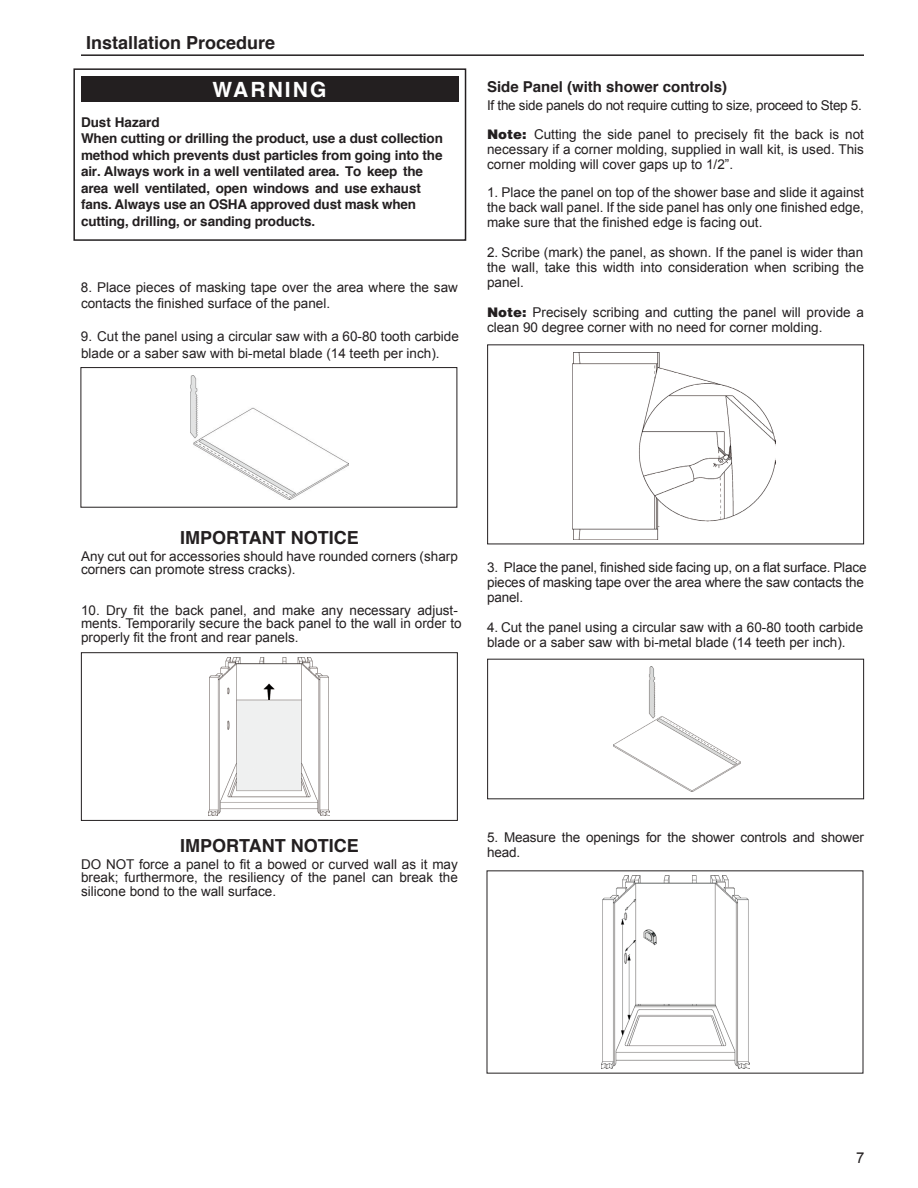
<style>
.page{position:relative;width:918px;height:1188px;background:#fff}
.page>*{position:absolute;margin:0;border:0;box-sizing:border-box;transform-origin:0 0}
.t1{font:700 21px "Helvetica";letter-spacing:.1em;color:#fff}
.t2{font:700 18px "Helvetica";color:#231f20}
.t3{font:700 15px "Helvetica";color:#231f20}
.t4{font:15px "Arial";color:#231f20}
.t5{font:13.5px/15px "Arial";color:#231f20}
.t6{font:700 13.5px/16.5px "Helvetica";letter-spacing:-.01em;color:#231f20}
.t7{font:13.5px "Arial";letter-spacing:-.02em;color:#231f20}
.s1{font-family:"Helvetica";font-weight:900}
</style>
<div class="page">
<div style="left:81px;top:76px;width:378px;height:26px;background:#231f20"></div>
<hr style="left:81px;top:54px;width:783px;height:2px;background:#231f20">
<div style="left:73px;top:68px;width:393px;height:173px;border:1px solid #231f20"></div>
<img style="left:190px;top:376px;width:159px;height:123px">
<div style="left:81px;top:367px;width:376px;height:141px;border:1px solid #231f20"></div>
<img style="left:572px;top:352px;width:204px;height:187px">
<div style="left:487px;top:344px;width:377px;height:200px;border:1px solid #231f20"></div>
<img style="left:208px;top:658px;width:122px;height:158px">
<div style="left:81px;top:652px;width:377px;height:169px;border:1px solid #231f20"></div>
<img style="left:613px;top:667px;width:128px;height:124px">
<img style="left:602px;top:876px;width:148px;height:192px">
<p class="t2" style="left:86px;top:28px;width:191px">Installation Procedure</p>
<p class="t1" style="left:212px;top:72px;width:116px">WARNING</p>
<p class="t6" style="left:81px;top:114px;width:363px">Dust Hazard<br>When cutting or drilling the product, use a dust collection method which prevents dust particles from going into the air. Always work in a well ventilated area. To keep the area well ventilated, open windows and use exhaust fans. Always use an OSHA approved dust mask when cutting, drilling, or sanding products.</p>
<p class="t5" style="left:81px;top:279px;width:378px;line-height:16.5px">8. Place pieces of masking tape over the area where the saw contacts the finished surface of the panel.</p>
<p class="t5" style="left:81px;top:328px;width:380px;line-height:16.5px">9. Cut the panel using a circular saw with a 60-80 tooth carbide blade or a saber saw with bi-metal blade (14 teeth per inch).</p>
<p class="t3" style="left:487px;top:75px;width:242px">Side Panel (with shower controls)</p>
<p class="t7" style="left:487px;top:97px;width:376px">If the side panels do not require cutting to size, proceed to Step 5.</p>
<p class="t5" style="left:487px;top:127px;width:378px;text-align:justify"><span class="s1">Note:</span> Cutting the side panel to precisely fit the back is not necessary if a corner molding, supplied in wall kit, is used. This corner molding will cover gaps up to 1/2”.</p>
<p class="t5" style="left:487px;top:185px;width:378px;text-align:justify">1. Place the panel on top of the shower base and slide it against the back wall panel. If the side panel has only one finished edge, make sure that the finished edge is facing out.</p>
<p class="t5" style="left:487px;top:245px;width:378px;text-align:justify">2. Scribe (mark) the panel, as shown. If the panel is wider than the wall, take this width into consideration when scribing the panel.</p>
<p class="t5" style="left:487px;top:305px;width:378px"><span class="s1">Note:</span> Precisely scribing and cutting the panel will provide a clean 90 degree corner with no need for corner molding.</p>
<p class="t2" style="left:180px;top:523px;width:180px">IMPORTANT NOTICE</p>
<p class="t5" style="left:81px;top:549px;width:378px;line-height:13.5px">Any cut out for accessories should have rounded corners (sharp corners can promote stress cracks).</p>
<p class="t5" style="left:81px;top:603px;width:382px;line-height:13.5px">10. Dry fit the back panel, and make any necessary adjust&shy;ments. Temporarily secure the back panel to the wall in order to properly fit the front and rear panels.</p>
<p class="t5" style="left:487px;top:560px;width:381px">3. Place the panel, finished side facing up, on a flat surface. Place pieces of masking tape over the area where the saw contacts the panel.</p>
<p class="t5" style="left:487px;top:620px;width:378px">4. Cut the panel using a circular saw with a 60-80 tooth carbide blade or a saber saw with bi-metal blade (14 teeth per inch).</p>
<p class="t2" style="left:180px;top:831px;width:180px">IMPORTANT NOTICE</p>
<p class="t5" style="left:81px;top:858px;width:378px;line-height:13.5px;text-align:justify">DO NOT force a panel to fit a bowed or curved wall as it may break; furthermore, the resiliency of the panel can break the silicone bond to the wall surface.</p>
<p class="t5" style="left:487px;top:830px;width:378px">5. Measure the openings for the shower controls and shower head.</p>
<p class="t4" style="left:856px;top:1148px;width:10px">7</p>
</div>
